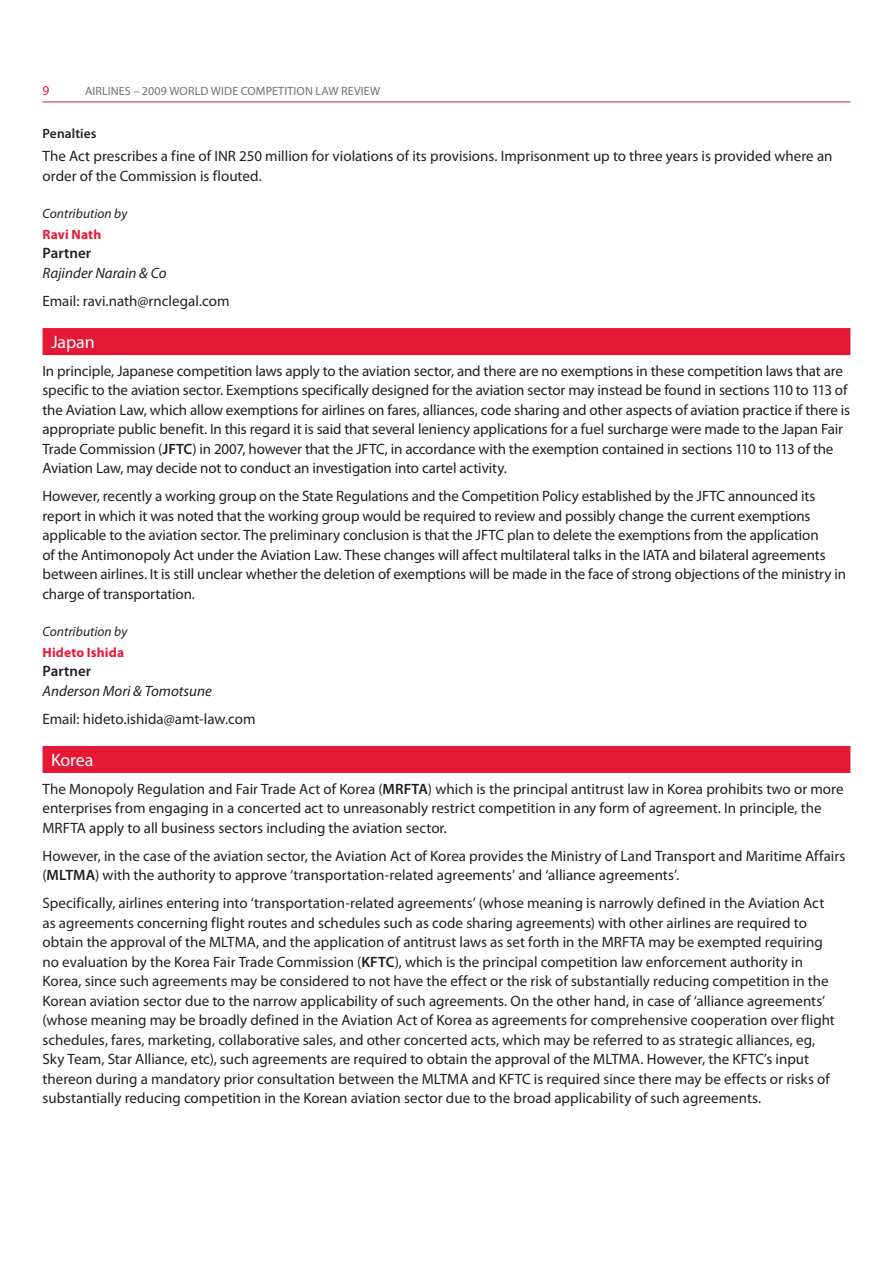
<style>
.page{position:relative;width:893px;height:1263px;background:#fff}
.page>*{position:absolute;margin:0;border:0;box-sizing:border-box;transform-origin:0 0}
.t1{font:18px "Myriad Pro";letter-spacing:-.01em;color:#fff}
.t2{font:15px/19.5px "Myriad Pro";color:#231f20}
.t3{font:italic 15px "Myriad Pro";color:#231f20}
.t4{font:600 15px "Myriad Pro";letter-spacing:.005em;color:#231f20}
.t5{font:italic 13.5px "Myriad Pro";color:#231f20}
.t6{font:700 13.5px "Myriad Pro";letter-spacing:.01em;color:#e51836}
.t7{font:600 13.5px "Myriad Pro";letter-spacing:.005em;color:#231f20}
.t8{font:12px "Myriad Pro";letter-spacing:.01em;color:#717074}
.s1{font-weight:600}
</style>
<div class="page">
<hr style="left:43px;top:102px;width:807px;height:1px;background:#e51836">
<div style="left:43px;top:328px;width:807px;height:27px;background:#e51836"></div>
<div style="left:43px;top:746px;width:807px;height:27px;background:#e51836"></div>
<p class="t8" style="left:85px;top:84px;width:297px">AIRLINES – 2009 WORLD WIDE COMPETITION LAW REVIEW</p>
<p class="t7" style="left:43px;top:125px;width:56px">Penalties</p>
<p class="t2" style="left:43px;top:146px;width:791px">The Act prescribes a fine of INR 250 million for violations of its provisions. Imprisonment up to three years is provided where an order of the Commission is flouted.</p>
<p class="t5" style="left:43px;top:206px;width:86px">Contribution by</p>
<p class="t6" style="left:43px;top:225px;width:60px">Ravi Nath</p>
<p class="t4" style="left:43px;top:244px;width:50px">Partner</p>
<p class="t3" style="left:43px;top:263px;width:126px">Rajinder Narain &amp; Co</p>
<p class="t2" style="left:43px;top:291px;width:189px">Email: ravi.nath@rnclegal.com</p>
<p class="t1" style="left:51px;top:331px;width:45px">Japan</p>
<p class="t2" style="left:42px;top:361px;width:809px">In principle, Japanese competition laws apply to the aviation sector, and there are no exemptions in these competition laws that are specific to the aviation sector. Exemptions specifically designed for the aviation sector may instead be found in sections 11 0 to 11 3 of the Aviation Law, which allow exemptions for airlines on fares, alliances, code sharing and other aspects of aviation practice if there is appropriate public benefit. In this regard it is said that several leniency applications for a fuel surcharge were made to the Japan Fair Trade Commission (<span class="s1">JFTC</span>) in 2007, however that the JFTC, in accordance with the exemption contained in sections 11 0 to 11 3 of the Aviation Law, may decide not to conduct an investigation into cartel activity.</p>
<p class="t2" style="left:42px;top:486px;width:805px">However, recently a working group on the State Regulations and the Competition Policy established by the JFTC announced its report in which it was noted that the working group would be required to review and possibly change the current exemptions applicable to the aviation sector. The preliminary conclusion is that the JFTC plan to delete the exemptions from the application<br>of the Antimonopoly Act under the Aviation Law. These changes will affect multilateral talks in the IATA and bilateral agreements between airlines. It is still unclear whether the deletion of exemptions will be made in the face of strong objections of the ministry in charge of transportation.</p>
<p class="t5" style="left:43px;top:623px;width:86px">Contribution by</p>
<p class="t6" style="left:43px;top:643px;width:83px">Hideto Ishida</p>
<p class="t4" style="left:43px;top:662px;width:50px">Partner</p>
<p class="t3" style="left:43px;top:681px;width:171px">Anderson Mori &amp; Tomotsune</p>
<p class="t2" style="left:43px;top:709px;width:215px">Email: hideto.ishida@amt-law.com</p>
<p class="t1" style="left:51px;top:749px;width:44px">Korea</p>
<p class="t2" style="left:43px;top:779px;width:803px">The Monopoly Regulation and Fair Trade Act of Korea (<span class="s1">MRFTA</span>) which is the principal antitrust law in Korea prohibits two or more enterprises from engaging in a concerted act to unreasonably restrict competition in any form of agreement. In principle, the<br>MRFTA apply to all business sectors including the aviation sector.</p>
<p class="t2" style="left:43px;top:846px;width:804px">However, in the case of the aviation sector, the Aviation Act of Korea provides the Ministry of Land Transport and Maritime Affairs (<span class="s1">MLTMA</span>) with the authority to approve ‘transportation-related agreements’ and ‘alliance agreements’.</p>
<p class="t2" style="left:43px;top:893px;width:794px">Specifically, airlines entering into ‘transportation-related agreements’ (whose meaning is narrowly defined in the Aviation Act as agreements concerning flight routes and schedules such as code sharing agreements) with other airlines are required to obtain the approval of the MLTMA, and the application of antitrust laws as set forth in the MRFTA may be exempted requiring no evaluation by the Korea Fair Trade Commission (<span class="s1">KFTC</span>), which is the principal competition law enforcement authority in Korea, since such agreements may be considered to not have the effect or the risk of substantially reducing competition in the Korean aviation sector due to the narrow applicability of such agreements. On the other hand, in case of ‘alliance agreements’ (whose meaning may be broadly defined in the Aviation Act of Korea as agreements for comprehensive cooperation over flight schedules, fares, marketing, collaborative sales, and other concerted acts, which may be referred to as strategic alliances, eg, Sky Team, Star Alliance, etc), such agreements are required to obtain the approval of the MLTMA. However, the KFTC’s input thereon during a mandatory prior consultation between the MLTMA and KFTC is required since there may be effects or risks of substantially reducing competition in the Korean aviation sector due to the broad applicability of such agreements.</p>
</div>
